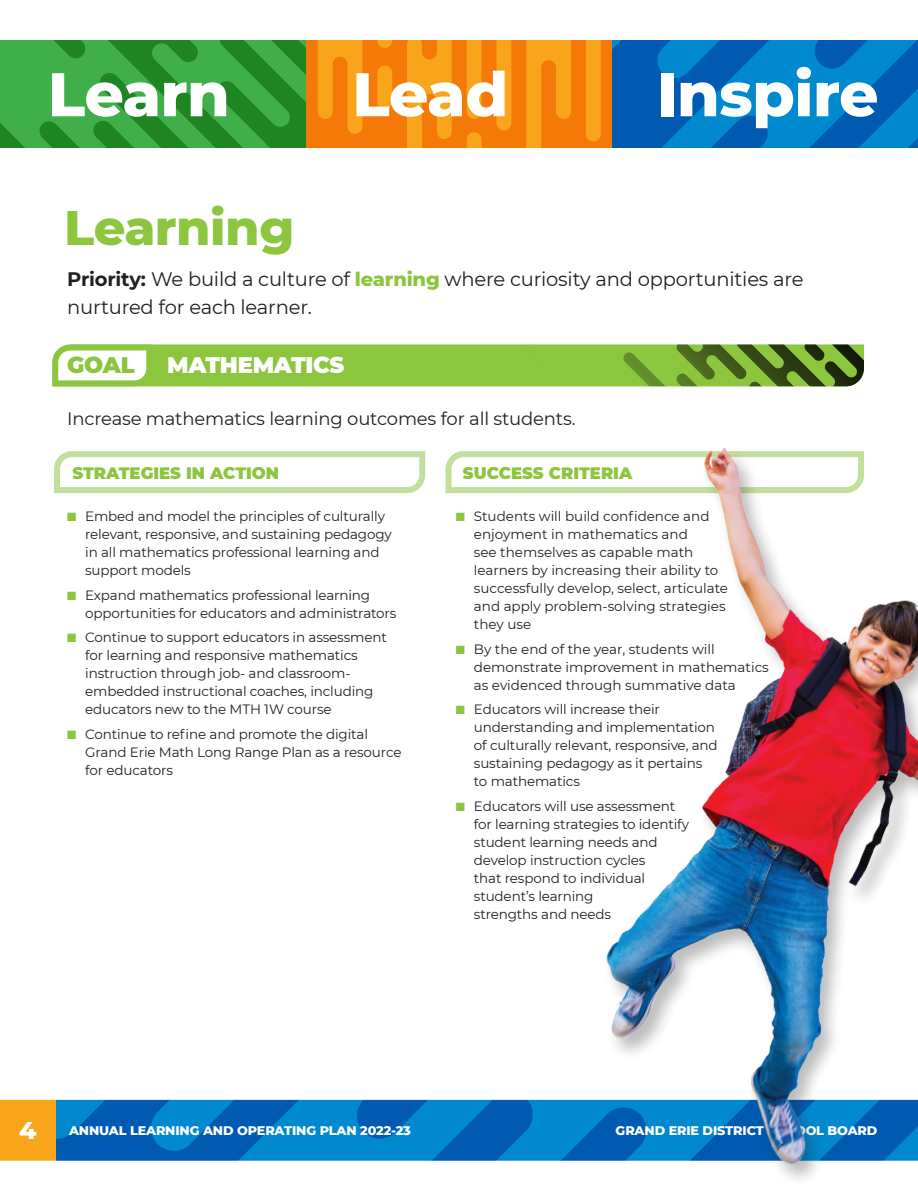
<style>
.page{position:relative;width:918px;height:1188px;background:#fff}
.page>*{position:absolute;margin:0;border:0;box-sizing:border-box;transform-origin:0 0}
.t1{font:800 61.5px "Montserrat";letter-spacing:-.01em;color:#fff}
.t2{font:800 49.5px "Montserrat";letter-spacing:-.01em;color:#8bc63e}
.t3{font:800 24.75px "Montserrat";color:#fff}
.t4{font:900 22.5px "Montserrat";letter-spacing:-.01em;color:#fff}
.t5{font:900 22.5px "Montserrat";color:#8bc63e}
.t6{font:19.5px/28.5px "Montserrat";letter-spacing:-.01em;color:#231f20}
.t7{font:18px "Montserrat";letter-spacing:-.01em;color:#231f20}
.t8{font:900 16.5px "Montserrat";color:#8bc63e}
.t9{font:13.5px/18px "Montserrat";letter-spacing:-.01em;color:#231f20}
.t10{font:800 12.75px "Montserrat";letter-spacing:-.01em;color:#fff}
.s1{font-weight:700}
.s2{font-weight:800;color:#8bc63e}
.s3{color:#8bc63e}
</style>
<div class="page">
<svg style="left:56px;top:1100px;width:97px;height:61px;background:#0164b8"></svg>
<svg style="left:153px;top:1100px;width:304px;height:61px;background:#0178c4"></svg>
<div style="left:0;top:1100px;width:56px;height:61px;background:#f9a51b"></div>
<div style="left:612px;top:40px;width:47px;height:108px;background:#005ab2"></div>
<svg style="left:659px;top:40px;width:259px;height:108px;background:#0075c3"></svg>
<svg style="left:0;top:40px;width:612px;height:108px;background:#949525"></svg>
<svg style="left:52px;top:344px;width:812px;height:43px;background:#8cbc4c"></svg>
<svg style="left:54px;top:451px;width:372px;height:42px"></svg>
<svg style="left:445px;top:452px;width:12px;height:41px"></svg>
<img style="left:457px;top:448px;width:461px;height:732px">
<h1 class="t1" style="left:48px;top:49px;width:184px">Learn</h1>
<h1 class="t1" style="left:352px;top:49px;width:158px">Lead</h1>
<h1 class="t1" style="left:657px;top:49px;width:223px">Inspire</h1>
<h2 class="t2" style="left:64px;top:191px;width:232px">Learning</h2>
<h3 class="t6" style="left:67px;top:264px;width:738px"><span class="s1">Priority:</span> We build a culture of <span class="s2">learning</span> where curiosity and opportunities are nurtured for each learner.</h3>
<h3 class="t5" style="left:67px;top:349px;width:69px">GOAL</h3>
<h3 class="t4" style="left:167px;top:349px;width:179px">MATHEMATICS</h3>
<h3 class="t7" style="left:67px;top:406px;width:510px">Increase mathematics learning outcomes for all students.</h3>
<p class="t8" style="left:72px;top:461px;width:208px">STRATEGIES IN ACTION</p>
<p class="t8" style="left:463px;top:461px;width:171px">SUCCESS CRITERIA</p>
<p class="t9" style="left:85px;top:507px;width:308px;text-indent:-18px"><span class="s3">■</span> Embed and model the principles of culturally relevant, responsive, and sustaining pedagogy in all mathematics professional learning and support models</p>
<p class="t9" style="left:85px;top:585px;width:313px;text-indent:-18px"><span class="s3">■</span> Expand mathematics professional learning opportunities for educators and administrators</p>
<p class="t9" style="left:85px;top:628px;width:303px;text-indent:-18px"><span class="s3">■</span> Continue to support educators in assessment for learning and responsive mathematics instruction through job- and classroom&shy;embedded instructional coaches, including educators new to the MTH 1W course</p>
<p class="t9" style="left:85px;top:725px;width:318px;text-indent:-18px"><span class="s3">■</span> Continue to refine and promote the digital<br>Grand Erie Math Long Range Plan as a resource for educators</p>
<p class="t9" style="left:474px;top:507px;width:256px;text-indent:-18px"><span class="s3">■</span> Students will build confidence and enjoyment in mathematics and<br>see themselves as capable math learners by increasing their ability to successfully develop, select, articulate and apply problem-solving strategies they use</p>
<p class="t9" style="left:474px;top:639px;width:297px;text-indent:-18px"><span class="s3">■</span> By the end of the year, students will demonstrate improvement in mathematics as evidenced through summative data</p>
<p class="t9" style="left:474px;top:700px;width:245px;text-indent:-18px"><span class="s3">■</span> Educators will increase their understanding and implementation of culturally relevant, responsive, and sustaining pedagogy as it pertains to mathematics</p>
<p class="t9" style="left:474px;top:797px;width:217px;text-indent:-18px"><span class="s3">■</span> Educators will use assessment for learning strategies to identify student learning needs and develop instruction cycles<br>that respond to individual student’s learning<br>strengths and needs</p>
<h3 class="t3" style="left:19px;top:1112px;width:19px">4</h3>
<p class="t10" style="left:69px;top:1121px;width:343px">ANNUAL LEARNING AND OPERATING PLAN 2022-23</p>
<p class="t10" style="left:616px;top:1121px;width:263px">GRAND ERIE DISTRICT SCHOOL BOARD</p>
</div>
